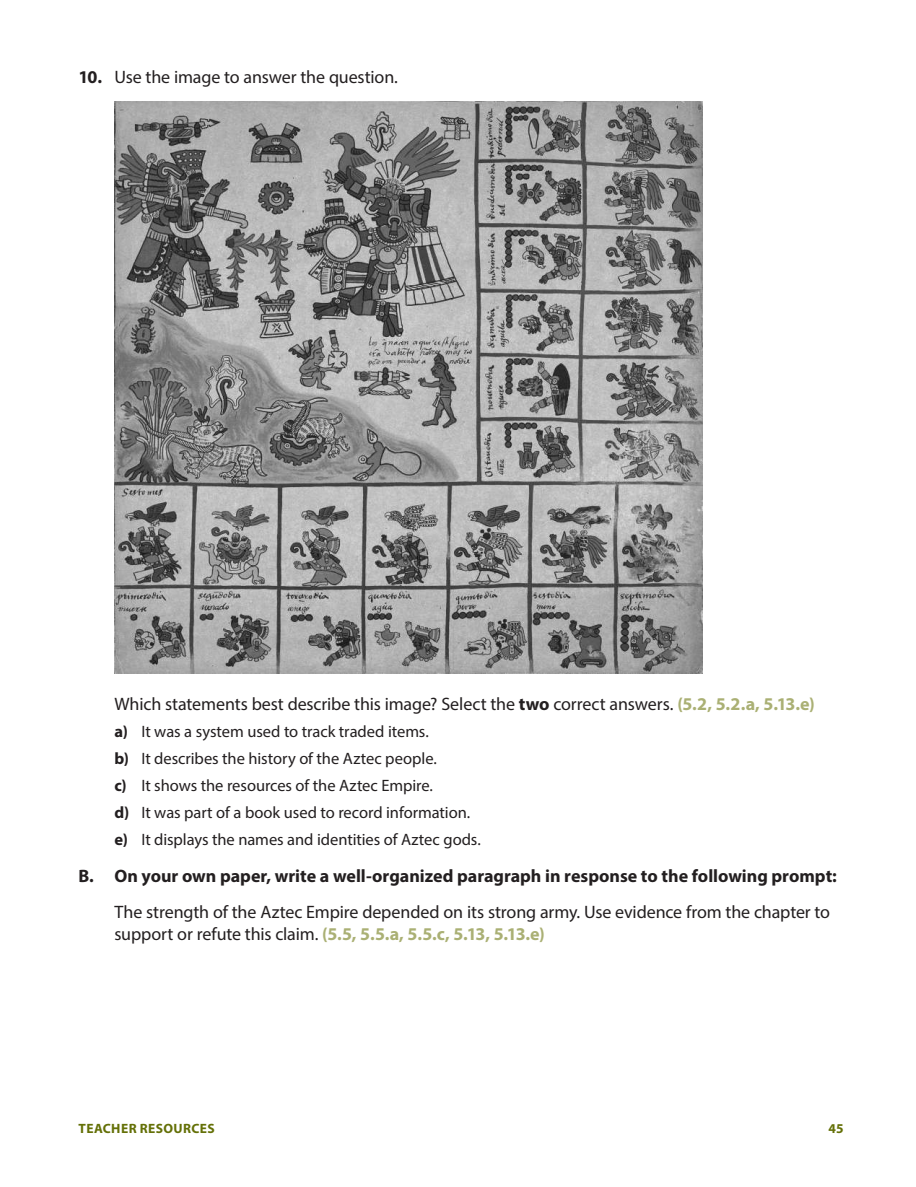
<style>
.page{position:relative;width:916px;height:1187px;background:#fff}
.page>*{position:absolute;margin:0;border:0;box-sizing:border-box;transform-origin:0 0}
.t1{font:18px/21.6px "Myriad Pro";letter-spacing:-.005em;color:#231f20}
.t2{font:700 18px "Myriad Pro";color:#231f20}
.t3{font:16.5px/27px "Myriad Pro";letter-spacing:-.005em;color:#231f20}
.t4{font:700 13.5px "Myriad Pro";letter-spacing:.03em;color:#647007}
.s1{font-weight:700}
.s2{font-weight:700;color:#aab074}
</style>
<div class="page">
<img style="left:114px;top:102px;width:588px;height:571px">
<p class="t1" style="left:78px;top:66px;width:321px"><span class="s1">10.</span> Use the image to answer the question.</p>
<p class="t1" style="left:114px;top:693px;width:702px">Which statements best describe this image? Select the <span class="s1">two</span> correct answers. <span class="s2">(5.2, 5.2.a, 5.13.e)</span></p>
<p class="t3" style="left:114px;top:717px;width:368px"><span class="s1">a)</span> It was a system used to track traded items.<br><span class="s1">b)</span> It describes the history of the Aztec people.<br><span class="s1">c)</span> It shows the resources of the Aztec Empire.<br><span class="s1">d)</span> It was part of a book used to record information. <span class="s1">e)</span> It displays the names and identities of Aztec gods.</p>
<p class="t2" style="left:78px;top:864px;width:760px">B. On your own paper, write a well-organized paragraph in response to the following prompt:</p>
<p class="t1" style="left:114px;top:901px;width:717px">The strength of the Aztec Empire depended on its strong army. Use evidence from the chapter to support or refute this claim. <span class="s2">(5.5, 5.5.a, 5.5.c, 5.13, 5.13.e)</span></p>
<p class="t4" style="left:79px;top:1119px;width:138px">TEACHER RESOURCES</p>
<p class="t4" style="left:828px;top:1119px;width:16px">45</p>
</div>
